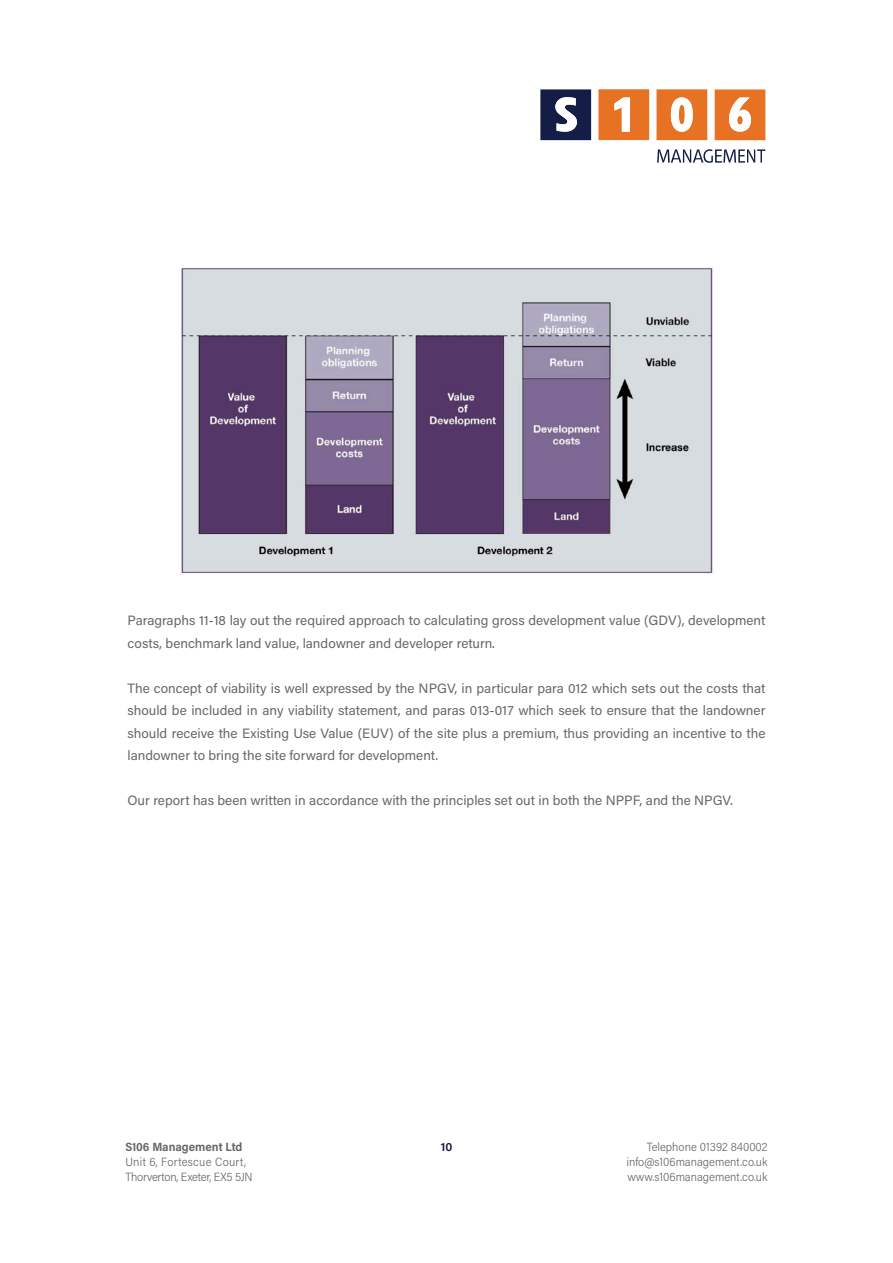
<style>
.page{position:relative;width:893px;height:1263px;background:#fff}
.page>*{position:absolute;margin:0;border:0;box-sizing:border-box;transform-origin:0 0}
.t1{font:13.5px/22.5px "Acumin Pro";color:#67676a}
.t2{font:300 12px/15px "Acumin Pro Semi Cond";color:#67676a}
.t3{font:700 12px "Acumin Pro Semi Cond";color:#67676a}
.t4{font:600 12px "Acumin Pro";color:#0f173c}
</style>
<div class="page">
<svg style="left:657px;top:149px;width:108px;height:14px"></svg>
<svg style="left:598px;top:89px;width:51px;height:51px;background:#ea8744"></svg>
<svg style="left:656px;top:89px;width:51px;height:51px"></svg>
<svg style="left:540px;top:89px;width:51px;height:51px"></svg>
<svg style="left:715px;top:89px;width:50px;height:51px"></svg>
<img style="left:180px;top:266px;width:535px;height:308px">
<p class="t1" style="left:128px;top:609px;width:639px">Paragraphs 11-18 lay out the required approach to calculating gross development value (GDV), development costs, benchmark land value, landowner and developer return.</p>
<p class="t1" style="left:128px;top:676px;width:639px;text-align:justify">The concept of viability is well expressed by the NPGV, in particular para 012 which sets out the costs that should be included in any viability statement, and paras 013-017 which seek to ensure that the landowner should receive the Existing Use Value (EUV) of the site plus a premium, thus providing an incentive to the landowner to bring the site forward for development.</p>
<p class="t1" style="left:128px;top:789px;width:607px">Our report has been written in accordance with the principles set out in both the NPPF, and the NPGV.</p>
<p class="t3" style="left:125px;top:1138px;width:118px">S106 Management Ltd</p>
<p class="t2" style="left:125px;top:1153px;width:129px">Unit 6, Fortescue Court,<br>Thorverton, Exeter, EX5 5JN</p>
<p class="t4" style="left:441px;top:1138px;width:13px">10</p>
<p class="t2" style="left:626px;top:1138px;width:143px;text-align:justify;text-indent:20px">Telephone 01392 840002 info@s106management.co.uk www.s106management.co.uk</p>
</div>
